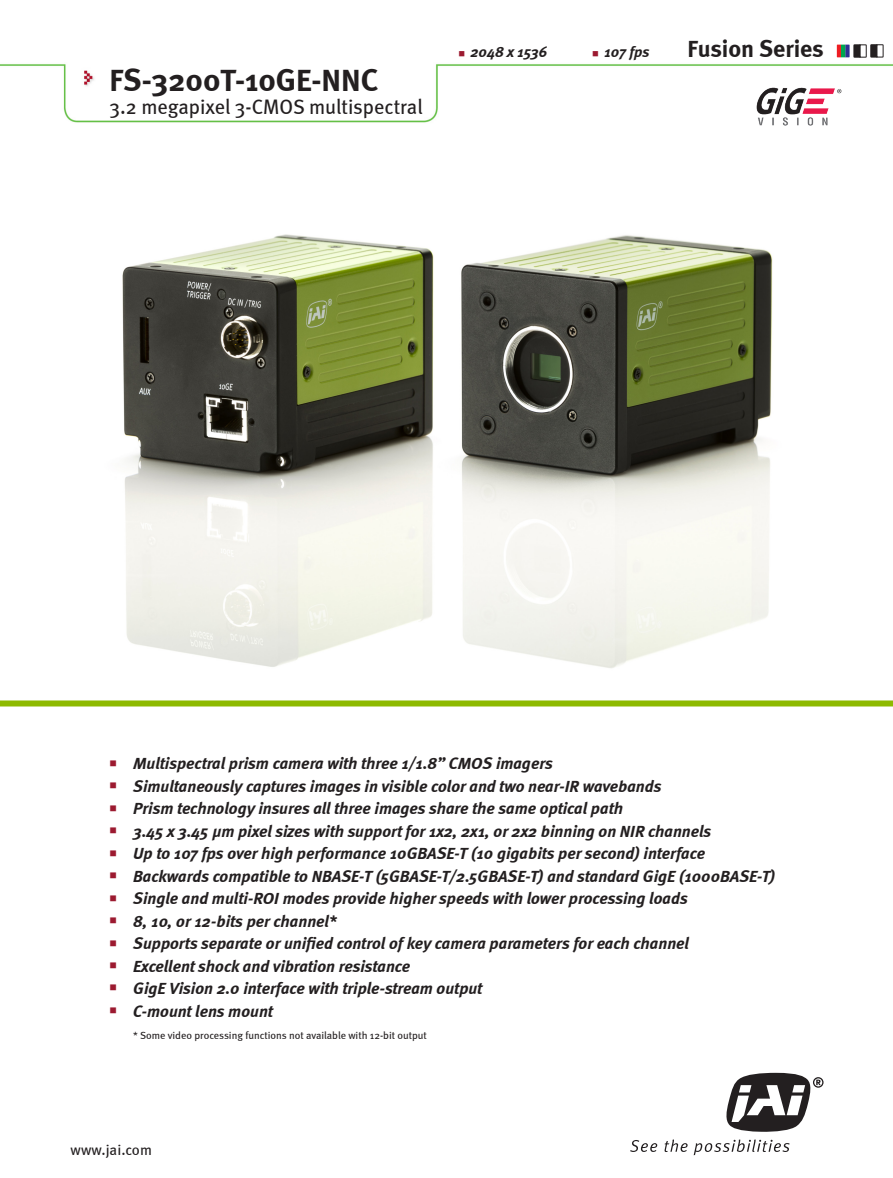
<style>
.page{position:relative;width:893px;height:1178px;background:#fff}
.page>*{position:absolute;margin:0;border:0;box-sizing:border-box;transform-origin:0 0}
.t1{font:700 31.5px "Meta";color:#231f20}
.t2{font:700 24px "Meta";color:#231f20}
.t3{font:21px "Meta";color:#231f20}
.t4{font:italic 700 16.5px "Meta";color:#231f20}
.t5{font:italic 700 15px "Meta";color:#231f20}
.t6{font:15px "Meta";color:#231f20}
.t7{font:10.5px "Meta";color:#231f20}
.t8{font:10.05px "Wingdings";color:#9c1a30}
.t9{font:9px "Wingdings";color:#9c1a30}
</style>
<div class="page">
<img style="left:0;top:64px;width:893px;height:59px">
<img style="left:122px;top:234px;width:651px;height:434px">
<img style="left:757px;top:87px;width:85px;height:39px">
<svg style="left:726px;top:1073px;width:97px;height:59px"></svg>
<svg style="left:630px;top:1140px;width:27px;height:12px"></svg>
<svg style="left:665px;top:1139px;width:23px;height:13px"></svg>
<svg style="left:694px;top:1139px;width:96px;height:16px"></svg>
<div style="left:0;top:700px;width:893px;height:6px;background:#8dba00"></div>
<svg style="left:837px;top:45px;width:46px;height:12px"></svg>
<p class="t1" style="left:110px;top:61px;width:271px">FS-3200T-10GE-NNC</p>
<p class="t3" style="left:110px;top:94px;width:315px">3.2 megapixel 3-CMOS multispectral</p>
<p class="t9" style="left:458px;top:49px;width:8px">■</p>
<p class="t5" style="left:470px;top:43px;width:78px">2048 x 1536</p>
<p class="t9" style="left:592px;top:49px;width:8px">■</p>
<p class="t5" style="left:604px;top:43px;width:47px">107 fps</p>
<p class="t2" style="left:688px;top:35px;width:138px">Fusion Series</p>
<p class="t8" style="left:110px;top:758px;width:9px">■</p>
<p class="t8" style="left:110px;top:780px;width:9px">■</p>
<p class="t8" style="left:110px;top:803px;width:9px">■</p>
<p class="t8" style="left:110px;top:825px;width:9px">■</p>
<p class="t8" style="left:110px;top:848px;width:9px">■</p>
<p class="t8" style="left:110px;top:870px;width:9px">■</p>
<p class="t8" style="left:110px;top:892px;width:9px">■</p>
<p class="t8" style="left:110px;top:915px;width:9px">■</p>
<p class="t8" style="left:110px;top:937px;width:9px">■</p>
<p class="t8" style="left:110px;top:960px;width:9px">■</p>
<p class="t8" style="left:110px;top:982px;width:9px">■</p>
<p class="t8" style="left:110px;top:1005px;width:9px">■</p>
<p class="t4" style="left:133px;top:753px;width:421px">Multispectral prism camera with three 1/1.8” CMOS imagers</p>
<p class="t4" style="left:133px;top:776px;width:530px">Simultaneously captures images in visible color and two near-IR wavebands</p>
<p class="t4" style="left:133px;top:798px;width:491px">Prism technology insures all three images share the same optical path</p>
<p class="t4" style="left:133px;top:821px;width:580px">3.45 x 3.45 μm pixel sizes with support for 1x2, 2x1, or 2x2 binning on NIR channels</p>
<p class="t4" style="left:133px;top:843px;width:573px">Up to 107 fps over high performance 10GBASE-T (10 gigabits per second) interface</p>
<p class="t4" style="left:133px;top:866px;width:644px">Backwards compatible to NBASE-T (5GBASE-T/2.5GBASE-T) and standard GigE (1000BASE-T)</p>
<p class="t4" style="left:133px;top:888px;width:556px">Single and multi-ROI modes provide higher speeds with lower processing loads</p>
<p class="t4" style="left:133px;top:911px;width:205px">8, 10, or 12-bits per channel*</p>
<p class="t4" style="left:133px;top:933px;width:557px">Supports separate or unified control of key camera parameters for each channel</p>
<p class="t4" style="left:133px;top:956px;width:278px">Excellent shock and vibration resistance</p>
<p class="t4" style="left:133px;top:978px;width:351px">GigE Vision 2.0 interface with triple-stream output</p>
<p class="t4" style="left:133px;top:1001px;width:141px">C-mount lens mount</p>
<p class="t7" style="left:133px;top:1029px;width:295px">* Some video processing functions not available with 12-bit output</p>
<p class="t6" style="left:71px;top:1141px;width:83px">www.jai.com</p>
</div>
